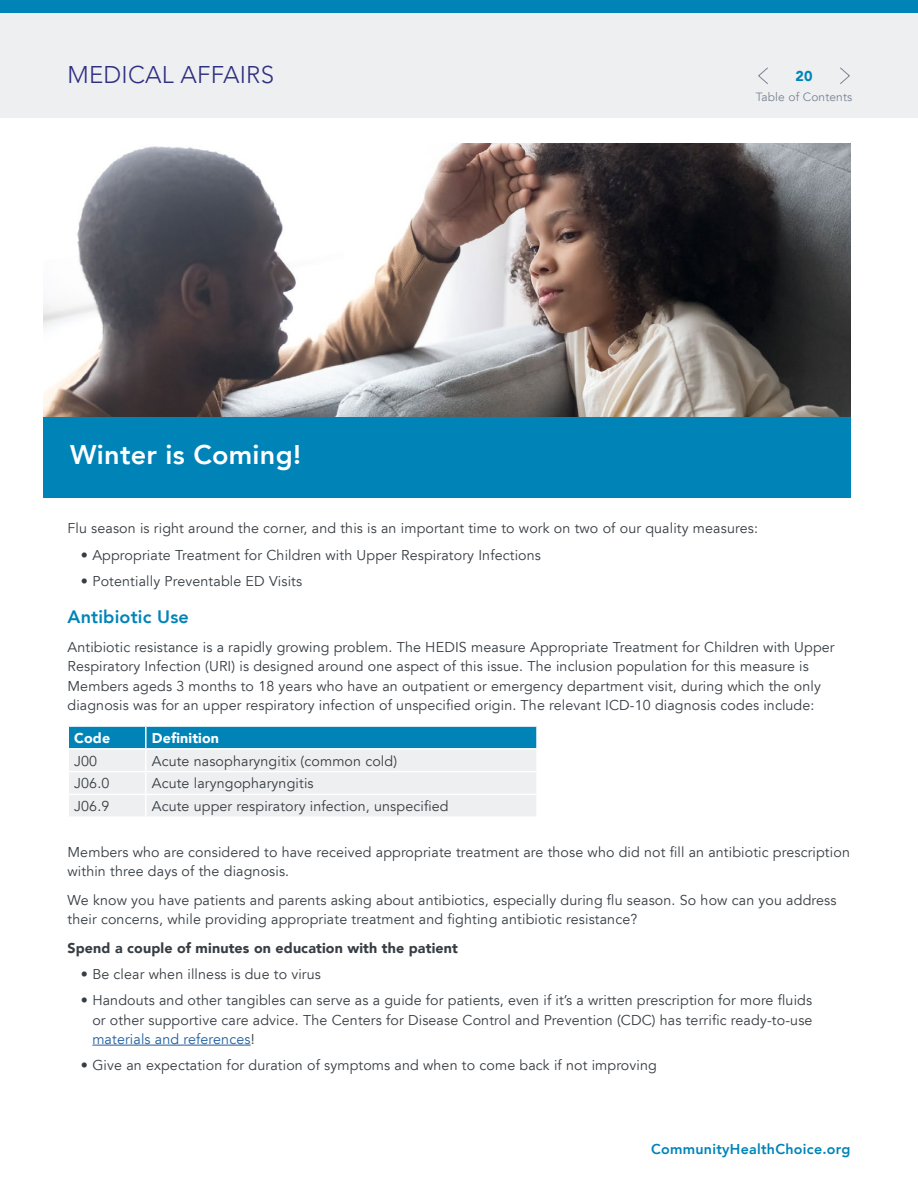
<style>
.page{position:relative;width:918px;height:1188px;background:#fff}
.page>*{position:absolute;margin:0;border:0;box-sizing:border-box;transform-origin:0 0}
.t1{font:800 27px "Avenir LT";letter-spacing:.01em;color:#fff}
.t2{font:300 24px "Avenir";letter-spacing:.01em;color:#2f2f81}
.t3{font:800 18px "Avenir LT";letter-spacing:.01em;color:#0084b8}
.t4{font:14.25px/19.5px "Avenir LT";letter-spacing:.01em;color:#373d42}
.t5{font:900 14.25px "Avenir LT";letter-spacing:.01em;color:#373d42}
.t6{font:800 14.25px "Avenir LT";letter-spacing:.02em;color:#0084b8}
.t7{font:900 14.25px "Avenir LT";letter-spacing:.01em;color:#fff}
.t8{font:900 14.25px "Avenir LT";color:#0084b8}
.t9{font:12px "Avenir LT";letter-spacing:.01em;color:#7b8494}
.s1{color:#215e9e}
</style>
<div class="page">
<div style="left:0;top:0;width:918px;height:118px;background:#eeeff1"></div>
<div style="left:0;top:0;width:918px;height:14px;background:#0084b8"></div>
<svg style="left:758px;top:67px;width:10px;height:17px"></svg>
<svg style="left:840px;top:67px;width:10px;height:17px"></svg>
<hr style="left:92px;top:1045px;width:159px;height:1px;background:#215e9e">
<svg style="left:68px;top:726px;width:469px;height:90px;background:#b6d6e4"></svg>
<hr style="left:146px;top:794px;width:392px;height:1px;background:#fff">
<hr style="left:145px;top:795px;width:2px;height:21px;background:#fff">
<hr style="left:536px;top:795px;width:2px;height:21px;background:#fff">
<div style="left:43px;top:417px;width:807px;height:81px;background:#0084b8"></div>
<img style="left:43px;top:143px;width:807px;height:274px">
<h2 class="t2" style="left:68px;top:61px;width:208px">MEDICAL AFFAIRS</h2>
<h1 class="t1" style="left:70px;top:439px;width:232px">Winter is Coming!</h1>
<p class="t8" style="left:795px;top:68px;width:19px">20</p>
<p class="t9" style="left:756px;top:90px;width:98px">Table of Contents</p>
<p class="t4" style="left:68px;top:519px;width:692px">Flu season is right around the corner, and this is an important time to work on two of our quality measures:</p>
<p class="t4" style="left:81px;top:545px;width:461px">• Appropriate Treatment for Children with Upper Respiratory Infections</p>
<p class="t4" style="left:81px;top:572px;width:223px">• Potentially Preventable ED Visits</p>
<p class="t3" style="left:68px;top:607px;width:123px">Antibiotic Use</p>
<p class="t4" style="left:68px;top:638px;width:769px">Antibiotic resistance is a rapidly growing problem. The HEDIS measure Appropriate Treatment for Children with Upper Respiratory Infection (URI) is designed around one aspect of this issue. The inclusion population for this measure is Members ageds 3 months to 18 years who have an outpatient or emergency department visit, during which the only diagnosis was for an upper respiratory infection of unspecified origin. The relevant ICD-10 diagnosis codes include:</p>
<p class="t7" style="left:74px;top:729px;width:38px">Code</p>
<p class="t7" style="left:152px;top:729px;width:69px">Definition</p>
<p class="t4" style="left:74px;top:751px;width:24px">J00</p>
<p class="t4" style="left:152px;top:751px;width:247px">Acute nasopharyngitix (common cold)</p>
<p class="t4" style="left:74px;top:774px;width:37px">J06.0</p>
<p class="t4" style="left:152px;top:774px;width:163px">Acute laryngopharyngitis</p>
<p class="t4" style="left:74px;top:797px;width:37px">J06.9</p>
<p class="t4" style="left:152px;top:797px;width:298px">Acute upper respiratory infection, unspecified</p>
<p class="t4" style="left:67px;top:842px;width:784px">Members who are considered to have received appropriate treatment are those who did not fill an antibiotic prescription within three days of the diagnosis.</p>
<p class="t4" style="left:67px;top:890px;width:771px">We know you have patients and parents asking about antibiotics, especially during flu season. So how can you address their concerns, while providing appropriate treatment and fighting antibiotic resistance?</p>
<p class="t5" style="left:67px;top:939px;width:392px">Spend a couple of minutes on education with the patient</p>
<p class="t4" style="left:81px;top:965px;width:242px">• Be clear when illness is due to virus</p>
<p class="t4" style="left:92px;top:991px;width:722px;text-align:justify;text-indent:-11px">• Handouts and other tangibles can serve as a guide for patients, even if it’s a written prescription for more fluids or other supportive care advice. The Centers for Disease Control and Prevention (CDC) has terrific ready-to-use <span class="s1">materials and references</span>!</p>
<p class="t4" style="left:81px;top:1056px;width:577px">• Give an expectation for duration of symptoms and when to come back if not improving</p>
<p class="t6" style="left:651px;top:1140px;width:201px">CommunityHealthChoice.org</p>
</div>
